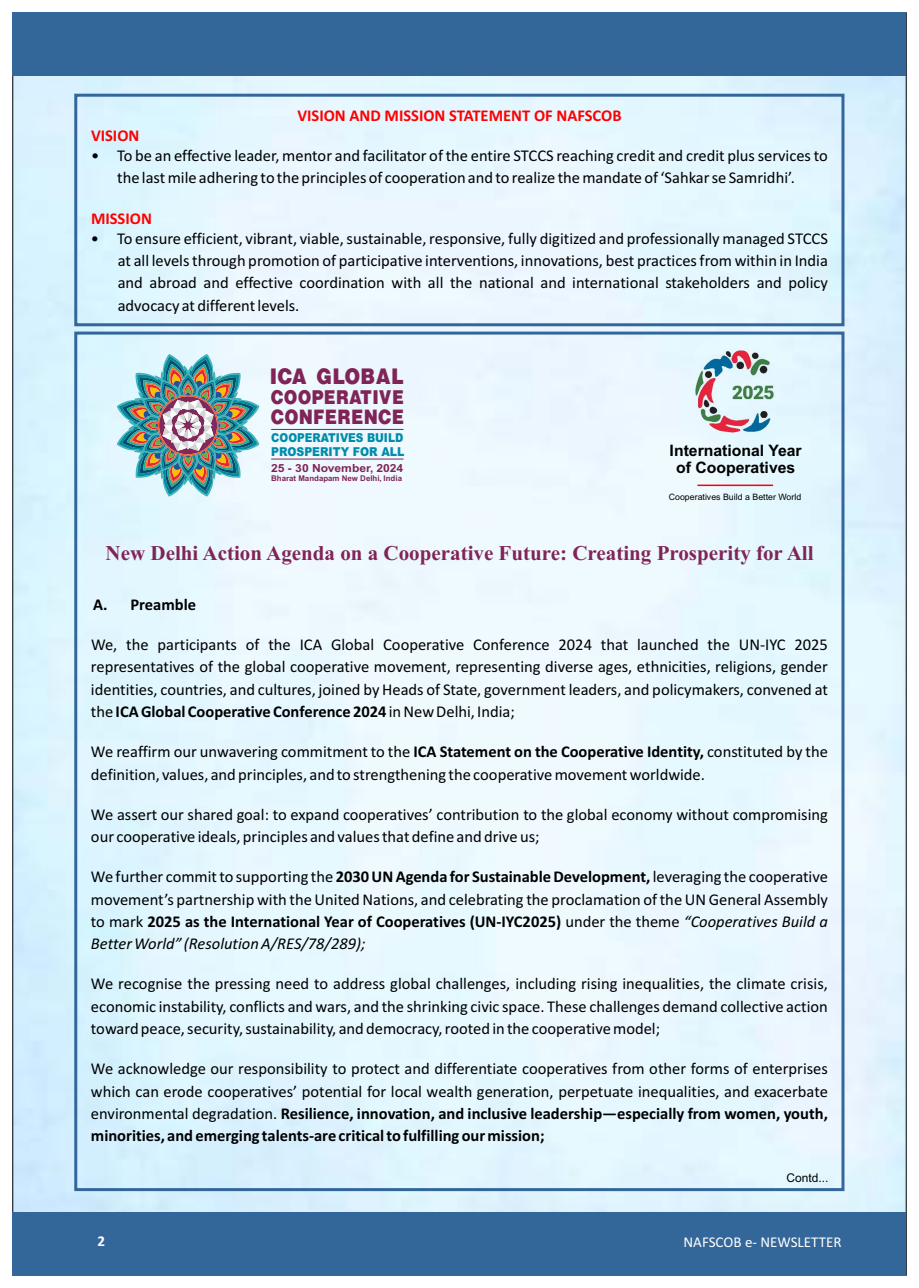
<style>
.page{position:relative;width:919px;height:1288px;background:#fff}
.page>*{position:absolute;margin:0;border:0;box-sizing:border-box;transform-origin:0 0}
.t1{font:900 23.25px "Arena";color:#802457;scale:.88 1}
.t2{font:900 21.45px "Arena";color:#802457;scale:.85 1}
.t3{font:700 21px "Times New Roman";color:#802457}
.t4{font:900 20.55px "Arena";color:#802457;scale:.86 1}
.t5{font:16.5px/22.4px "Calibri";color:#000;text-align:justify}
.t6{font:700 16.5px "Calibri";color:#f00}
.t7{font:700 16.5px "Calibri";color:#000}
.t8{font:700 15.75px/17.5px "Arial";color:#000;text-align:center}
.t9{font:15px "Calibri";color:#fff}
.t10{font:700 15px "Calibri";color:#fff}
.t11{font:italic 900 12.3px/13.6px "Arial";color:#008cab;scale:.86 1}
.t12{font:12px "Arial";color:#000}
.t13{font:700 11.1px "Arial";color:#802457;scale:1.08 1}
.t14{font:8.85px "Arial";color:#000}
.t15{font:700 7.95px "Arial";color:#802457}
.s1{font-weight:700}
.s2{font-style:italic}
</style>
<div class="page">
<img style="left:15px;top:76px;width:888px;height:1135px">
<div style="left:12px;top:1211px;width:893px;height:64px;background:#369"></div>
<div style="left:12px;top:12px;width:893px;height:64px;background:#369"></div>
<div style="left:74px;top:94px;width:770px;height:232px;border:3px solid #369"></div>
<hr style="left:697px;top:484px;width:75px;height:2px;background:#f00">
<img style="left:694px;top:348px;width:80px;height:86px">
<hr style="left:271px;top:429px;width:132px;height:1px;background:#802457">
<hr style="left:271px;top:458px;width:132px;height:1px;background:#802457">
<svg style="left:117px;top:354px;width:142px;height:142px;background:#99b0b3"></svg>
<p class="t6" style="left:91px;top:128px;width:50px">VISION</p>
<p class="t6" style="left:297px;top:108px;width:325px">VISION AND MISSION STATEMENT OF NAFSCOB</p>
<p class="t5" style="left:91px;top:146px;width:738px;text-align:center">• To be an effective leader, mentor and facilitator of the entire STCCS reaching credit and credit plus services to the last mile adhering to the principles of cooperation and to realize the mandate of ‘Sahkar se Samridhi’.</p>
<p class="t6" style="left:91px;top:211px;width:62px">MISSION</p>
<p class="t5" style="left:118px;top:228px;width:711px;text-indent:-27px">• To ensure efficient, vibrant, viable, sustainable, responsive, fully digitized and professionally managed STCCS at all levels through promotion of participative interventions, innovations, best practices from within in India and abroad and effective coordination with all the national and international stakeholders and policy advocacy at different levels.</p>
<h1 class="t1" style="left:270px;top:364px;width:154px">ICA GLOBAL</h1>
<p class="t4" style="left:270px;top:386px;width:157px">COOPERATIVE</p>
<h2 class="t2" style="left:270px;top:406px;width:159px">CONFERENCE</h2>
<p class="t13" style="left:271px;top:463px;width:124px">25 - 30 November, 2024</p>
<p class="t15" style="left:271px;top:475px;width:132px">Bharat Mandapam New Delhi, India</p>
<p class="t11" style="left:271px;top:432px;width:156px">COOPERATIVES BUILD<br>PROSPERITY FOR ALL</p>
<p class="t8" style="left:669px;top:443px;width:133px">International Year of Cooperatives</p>
<p class="t14" style="left:668px;top:493px;width:134px">Cooperatives Build a Better World</p>
<p class="t3" style="left:106px;top:545px;width:709px">New Delhi Action Agenda on a Cooperative Future: Creating Prosperity for All</p>
<p class="t7" style="left:93px;top:597px;width:104px">A. Preamble</p>
<p class="t5" style="left:91px;top:634px;width:738px">We, the participants of the ICA Global Cooperative Conference 2024 that launched the UN-IYC 2025 representatives of the global cooperative movement, representing diverse ages, ethnicities, religions, gender identities, countries, and cultures, joined by Heads of State, government leaders, and policymakers, convened at the <span class="s1">ICA Global Cooperative Conference 2024</span> in New Delhi, India;</p>
<p class="t5" style="left:91px;top:741px;width:738px">We reaffirm our unwavering commitment to the <span class="s1">ICA Statement on the Cooperative Identity,</span> constituted by the definition, values, and principles, and to strengthening the cooperative movement worldwide.</p>
<p class="t5" style="left:91px;top:804px;width:738px">We assert our shared goal: to expand cooperatives’ contribution to the global economy without compromising our cooperative ideals, principles and values that define and drive us;</p>
<p class="t5" style="left:91px;top:866px;width:738px">We further commit to supporting the <span class="s1">2030 UN Agenda for Sustainable Development,</span> leveraging the cooperative movement’s partnership with the United Nations, and celebrating the proclamation of the UN General Assembly to mark <span class="s1">2025 as the International Year of Cooperatives (UN-IYC2025)</span> under the theme <span class="s2">“Cooperatives Build a Better World” (Resolution A/RES/78/289);</span></p>
<p class="t5" style="left:91px;top:973px;width:738px">We recognise the pressing need to address global challenges, including rising inequalities, the climate crisis, economic instability, conflicts and wars, and the shrinking civic space. These challenges demand collective action toward peace, security, sustainability, and democracy, rooted in the cooperative model;</p>
<p class="t5" style="left:91px;top:1058px;width:738px">We acknowledge our responsibility to protect and differentiate cooperatives from other forms of enterprises which can erode cooperatives’ potential for local wealth generation, perpetuate inequalities, and exacerbate environmental degradation. <span class="s1">Resilience, innovation, and inclusive leadership—especially from women, youth, minorities, and emerging talents-are critical to fulfilling our mission;</span></p>
<p class="t12" style="left:786px;top:1173px;width:44px">Contd...</p>
<p class="t10" style="left:97px;top:1233px;width:9px">2</p>
<p class="t9" style="left:683px;top:1235px;width:159px">NAFSCOB e- NEWSLETTER</p>
</div>
